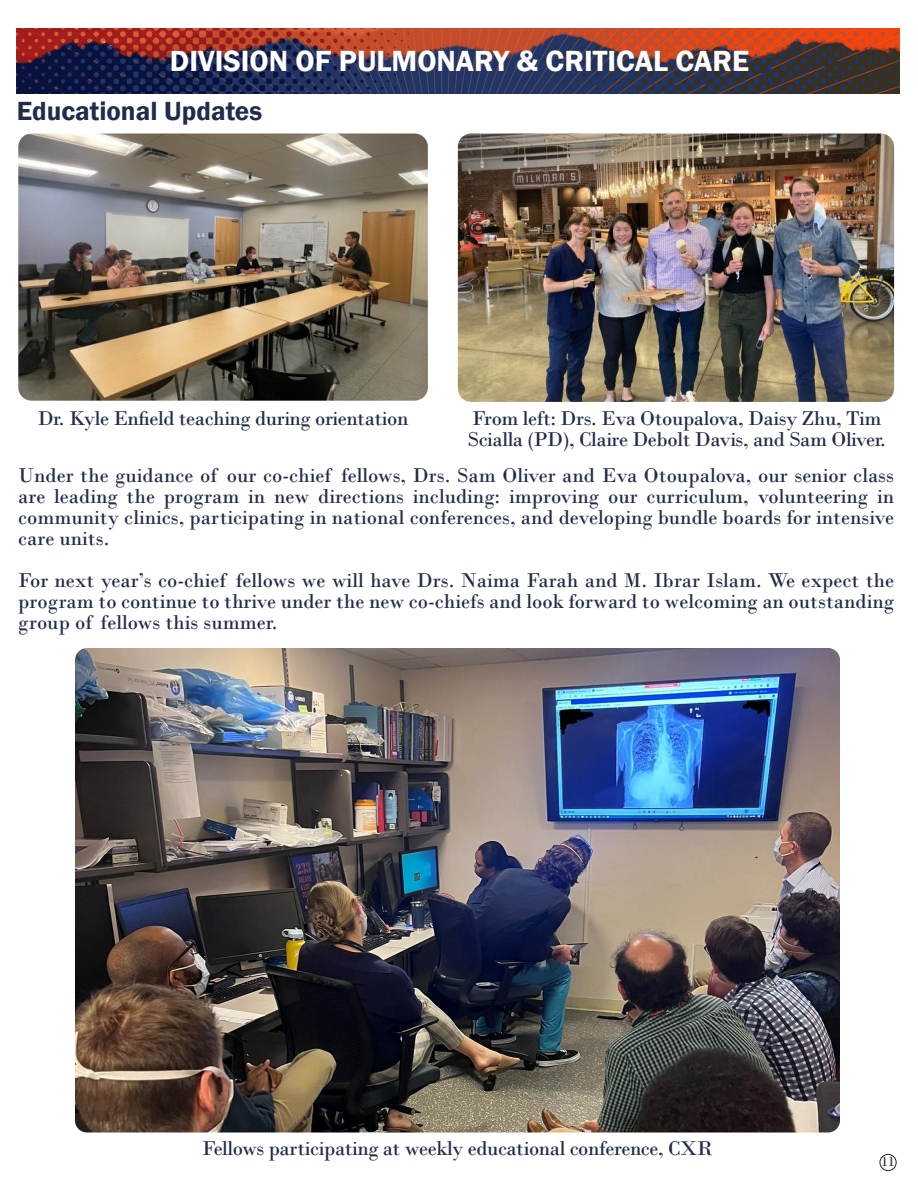
<style>
.page{position:relative;width:918px;height:1188px;background:#fff}
.page>*{position:absolute;margin:0;border:0;box-sizing:border-box;transform-origin:0 0}
.t1{font:600 30px "Franklin Gothic";color:#fff}
.t2{font:600 27px "Franklin Gothic";color:#222c4a}
.t3{font:21px/21px "Bodoni";letter-spacing:-.02em;color:#222c4a;text-align:justify}
.t4{font:13.5px "Bodoni";color:#231f20}
</style>
<div class="page">
<img style="left:17px;top:29px;width:883px;height:65px">
<img style="left:458px;top:134px;width:436px;height:268px">
<img style="left:75px;top:648px;width:765px;height:484px">
<img style="left:18px;top:134px;width:410px;height:267px">
<div style="left:880px;top:1154px;width:16px;height:17px;border:1px solid #231f20;border-radius:50%"></div>
<p class="t1" style="left:170px;top:43px;width:581px">DIVISION OF PULMONARY &amp; CRITICAL CARE</p>
<p class="t2" style="left:17px;top:94px;width:247px">Educational Updates</p>
<p class="t3" style="left:468px;top:408px;width:420px">From left: Drs. Eva Otoupalova, Daisy Zhu, Tim<br>Scialla (PD), Claire Debolt Davis, and Sam Oliver.</p>
<p class="t3" style="left:38px;top:408px;width:372px">Dr. Kyle Enfield teaching during orientation</p>
<p class="t3" style="left:18px;top:465px;width:877px">Under the guidance of our co-chief fellows, Drs. Sam Oliver and Eva Otoupalova, our senior class are leading the program in new directions including: improving our curriculum, volunteering in community clinics, participating in national conferences, and developing bundle boards for intensive care units.</p>
<p class="t3" style="left:18px;top:570px;width:877px">For next year’s co-chief fellows we will have Drs. Naima Farah and M. Ibrar Islam. We expect the program to continue to thrive under the new co-chiefs and look forward to welcoming an outstanding group of fellows this summer.</p>
<p class="t3" style="left:202px;top:1138px;width:512px">Fellows participating at weekly educational conference, CXR</p>
<p class="t4" style="left:881px;top:1154px;width:15px">11</p>
</div>
